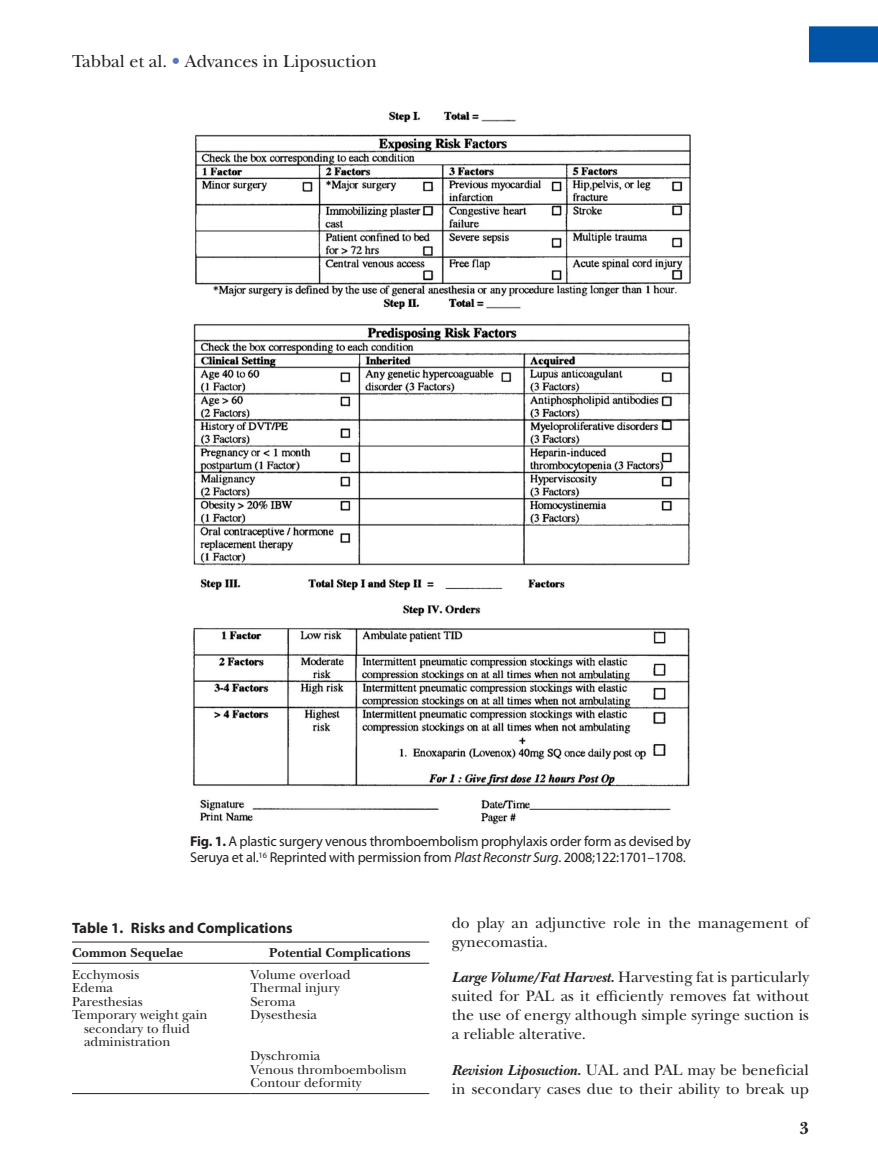
<style>
.page{position:relative;width:878px;height:1175px;background:#fff}
.page>*{position:absolute;margin:0;border:0;box-sizing:border-box;transform-origin:0 0}
.t1{font:18px "New Baskerville";color:#231f20}
.t2{font:700 18px "New Baskerville";color:#231f20}
.t3{font:15.75px/19px "New Baskerville";color:#231f20}
.t4{font:700 15px "Myriad Pro";color:#231f20}
.t5{font:14.25px/16.5px "Myriad Pro";letter-spacing:-.015em;color:#231f20}
.t6{font:13.5px/13.5px "New Baskerville";color:#231f20}
.t7{font:700 13.5px "New Baskerville";color:#231f20}
.s1{color:#5876ba}
.s2{font-weight:700}
.s3{font-style:italic}
.s4{font-weight:700;font-style:italic;font-size:15px}
</style>
<div class="page">
<div style="left:808px;top:26px;width:70px;height:36px;background:#0154a6"></div>
<img style="left:193px;top:111px;width:497px;height:714px">
<hr style="left:72px;top:941px;width:178px;height:1px;background:#231f20">
<hr style="left:250px;top:941px;width:179px;height:1px;background:#231f20">
<hr style="left:72px;top:962px;width:178px;height:1px;background:#231f20">
<hr style="left:250px;top:962px;width:179px;height:1px;background:#231f20">
<hr style="left:72px;top:1093px;width:178px;height:1px;background:#231f20">
<hr style="left:250px;top:1093px;width:179px;height:1px;background:#231f20">
<p class="t1" style="left:72px;top:51px;width:306px">Tabbal et al. <span class="s1">•</span> Advances in Liposuction</p>
<p class="t5" style="left:190px;top:832px;width:502px"><span class="s2">Fig. 1.</span> A plastic surgery venous thromboembolism prophylaxis order form as devised by<br>Seruya et al.<sup>16</sup> Reprinted with permission from <span class="s3">Plast Reconstr Surg</span>. 2008;122:1701–1708.</p>
<p class="t4" style="left:72px;top:917px;width:222px">Table 1. Risks and Complications</p>
<p class="t7" style="left:72px;top:945px;width:113px">Common Sequelae</p>
<p class="t7" style="left:269px;top:945px;width:143px">Potential Complications</p>
<p class="t6" style="left:72px;top:967px;width:69px">Ecchymosis</p>
<p class="t6" style="left:250px;top:967px;width:101px">Volume overload</p>
<p class="t6" style="left:72px;top:981px;width:43px">Edema</p>
<p class="t6" style="left:250px;top:981px;width:91px">Thermal injury</p>
<p class="t6" style="left:72px;top:994px;width:72px">Paresthesias</p>
<p class="t6" style="left:250px;top:994px;width:46px">Seroma</p>
<p class="t6" style="left:84px;top:1008px;width:125px;text-indent:-12px">Temporary weight gain secondary to fluid administration</p>
<p class="t6" style="left:250px;top:1008px;width:68px">Dysesthesia</p>
<p class="t6" style="left:250px;top:1049px;width:158px">Dyschromia<br>Venous thromboembolism<br>Contour deformity</p>
<p class="t3" style="left:452px;top:913px;width:359px">do play an adjunctive role in the management of gynecomastia.</p>
<p class="t3" style="left:452px;top:967px;width:359px;text-align:justify"><span class="s4">Large Volume/Fat Harvest.</span> Harvesting fat is particularly suited for PAL as it efficiently removes fat without the use of energy although simple syringe suction is a reliable alterative.</p>
<p class="t3" style="left:452px;top:1060px;width:358px"><span class="s4">Revision Liposuction.</span> UAL and PAL may be beneficial in secondary cases due to their ability to break up</p>
<p class="t2" style="left:799px;top:1118px;width:11px">3</p>
</div>
